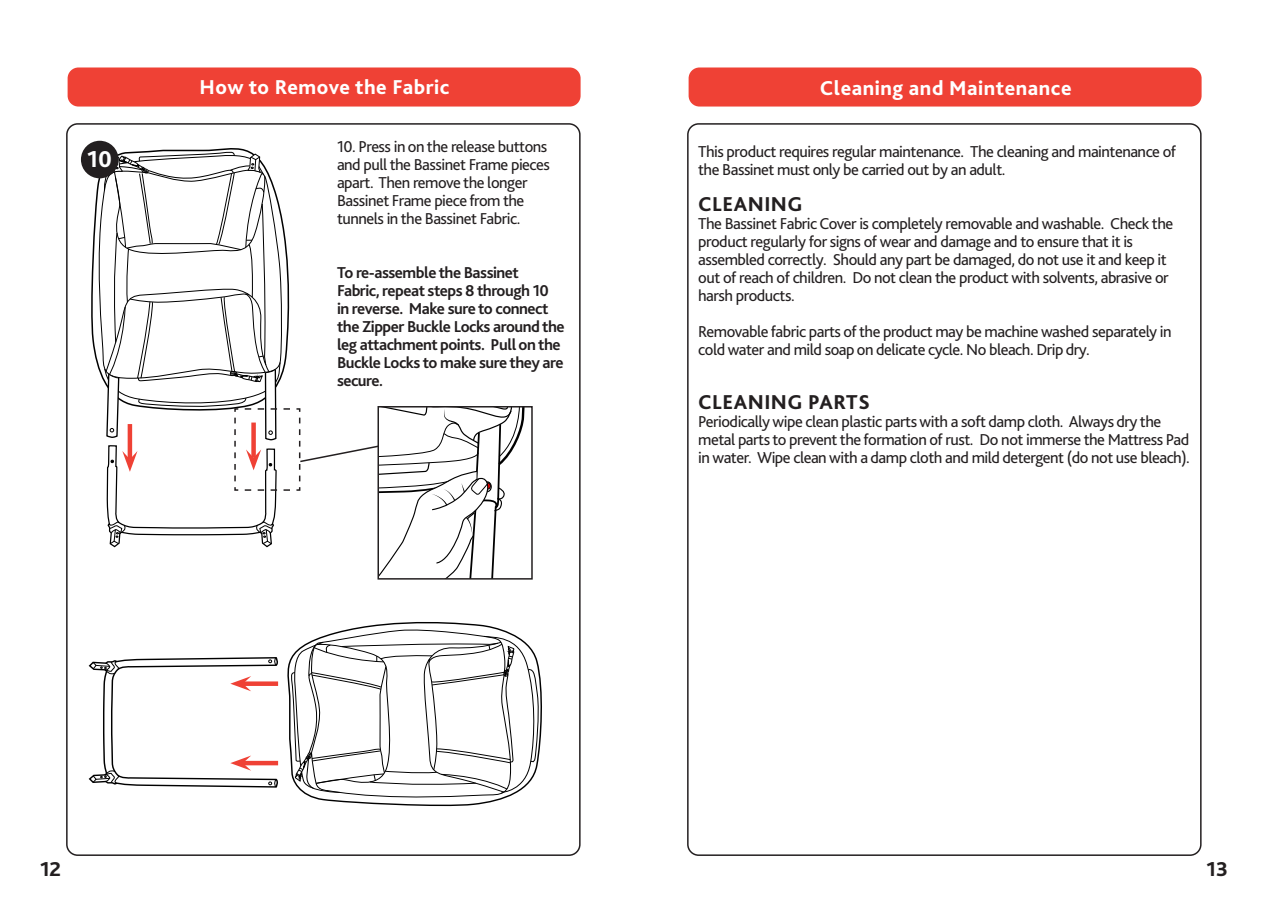
<style>
.page{position:relative;width:1269px;height:918px;background:#fff}
.page>*{position:absolute;margin:0;border:0;box-sizing:border-box;transform-origin:0 0}
.t1{font:800 24px "Bliss 2";color:#fff}
.t2{font:800 21px "Bliss 2";letter-spacing:.025em;color:#fff}
.t3{font:800 21px "Bliss 2";letter-spacing:.025em;color:#231f20}
.t4{font:16.5px/18px "Bliss 2";letter-spacing:-.03em;color:#231f20}
.t5{font:700 16.5px/18px "Bliss 2";letter-spacing:-.03em;color:#231f20}
</style>
<div class="page">
<div style="left:68px;top:68px;width:513px;height:39px;background:#ef4135;border-radius:11px"></div>
<div style="left:689px;top:68px;width:513px;height:39px;background:#ef4135;border-radius:11px"></div>
<svg style="left:88px;top:140px;width:161px;height:205px"></svg>
<div style="left:378px;top:406px;width:155px;height:174px;border:2px solid #231f20"></div>
<svg style="left:93px;top:151px;width:435px;height:428px"></svg>
<svg style="left:287px;top:622px;width:255px;height:185px"></svg>
<svg style="left:290px;top:627px;width:250px;height:175px"></svg>
<svg style="left:88px;top:657px;width:191px;height:131px"></svg>
<div style="left:81px;top:141px;width:38px;height:37px;background:#231f20;border-radius:50%"></div>
<p class="t1" style="left:87px;top:144px;width:26px">10</p>
<p class="t2" style="left:199px;top:74px;width:252px">How to Remove the Fabric</p>
<p class="t4" style="left:337px;top:137px;width:215px">10. Press in on the release buttons and pull the Bassinet Frame pieces apart. Then remove the longer</p>
<p class="t4" style="left:337px;top:191px;width:189px">Bassinet Frame piece from the</p>
<p class="t4" style="left:337px;top:209px;width:185px">tunnels in the Bassinet Fabric.</p>
<p class="t5" style="left:337px;top:263px;width:229px">To re-assemble the Bassinet<br>Fabric, repeat steps 8 through 10 in reverse. Make sure to connect the Zipper Buckle Locks around the leg attachment points. Pull on the<br>Buckle Locks to make sure they are secure.</p>
<p class="t2" style="left:820px;top:75px;width:253px">Cleaning and Maintenance</p>
<p class="t4" style="left:698px;top:142px;width:479px">This product requires regular maintenance. The cleaning and maintenance of the Bassinet must only be carried out by an adult.</p>
<p class="t3" style="left:698px;top:191px;width:106px">CLEANING</p>
<p class="t4" style="left:698px;top:214px;width:477px">The Bassinet Fabric Cover is completely removable and washable. Check the product regularly for signs of wear and damage and to ensure that it is</p>
<p class="t4" style="left:698px;top:250px;width:472px;text-align:justify">assembled correctly. Should any part be damaged, do not use it and keep it out of reach of children. Do not clean the product with solvents, abrasive or harsh products.</p>
<p class="t4" style="left:698px;top:322px;width:475px">Removable fabric parts of the product may be machine washed separately in cold water and mild soap on delicate cycle. No bleach. Drip dry.</p>
<p class="t3" style="left:698px;top:389px;width:173px">CLEANING PARTS</p>
<p class="t4" style="left:698px;top:412px;width:493px">Periodically wipe clean plastic parts with a soft damp cloth. Always dry the metal parts to prevent the formation of rust. Do not immerse the Mattress Pad in water. Wipe clean with a damp cloth and mild detergent (do not use bleach).</p>
<p class="t3" style="left:40px;top:856px;width:23px">12</p>
<p class="t3" style="left:1206px;top:856px;width:23px">13</p>
</div>
